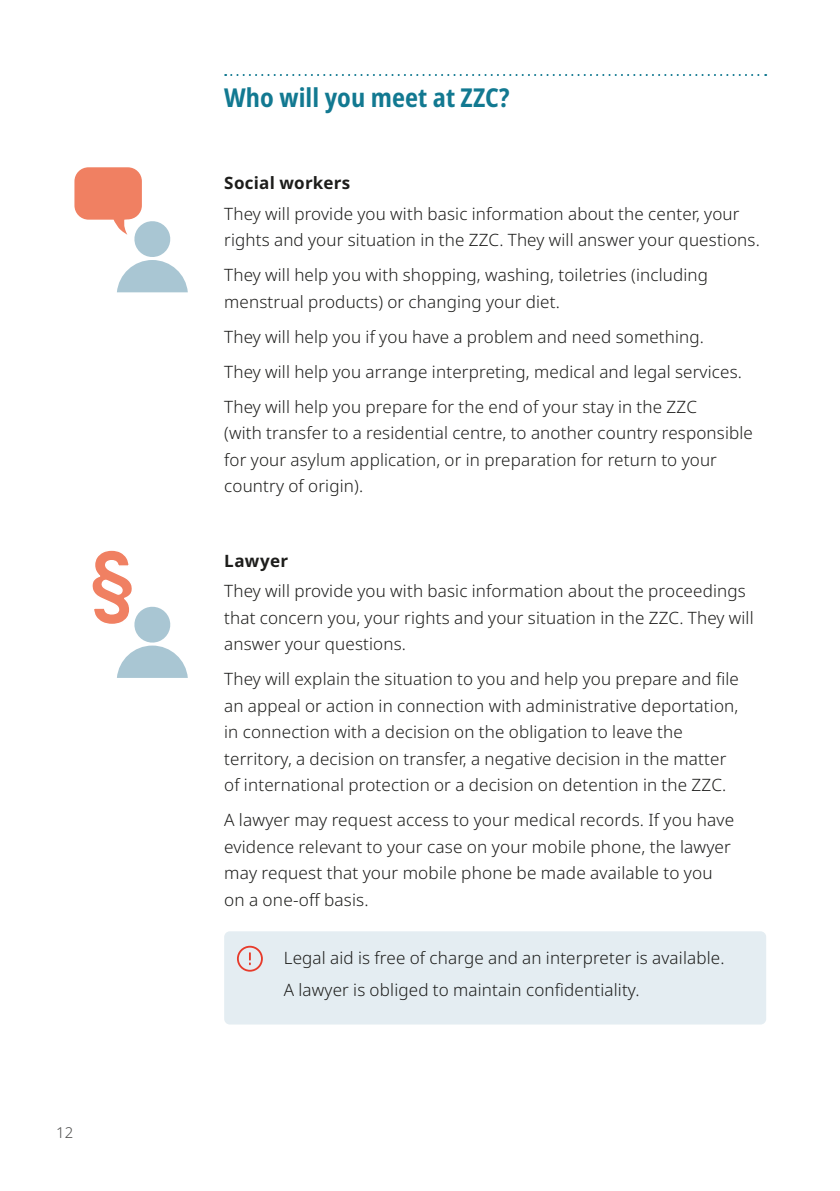
<style>
.page{position:relative;width:840px;height:1191px;background:#fff}
.page>*{position:absolute;margin:0;border:0;box-sizing:border-box;transform-origin:0 0}
.t1{font:700 26px "Noto Sans Condensed";letter-spacing:.005em;color:#127991}
.t2{font:17px/26.6px "Noto Sans";letter-spacing:.01em;color:#1d1d1b}
.t3{font:15px "Noto Sans";color:#4a4a49}
</style>
<div class="page">
<svg style="left:225px;top:74px;width:540px;height:2px"></svg>
<div style="left:224px;top:931px;width:541px;height:93px;background:#e4edf2;border-radius:6px"></div>
<svg style="left:237px;top:945px;width:26px;height:26px"></svg>
<svg style="left:74px;top:167px;width:114px;height:125px"></svg>
<svg style="left:92px;top:550px;width:96px;height:128px"></svg>
<p class="t3" style="left:56px;top:1121px;width:19px">12</p>
<h1 class="t1" style="left:224px;top:79px;width:286px">Who will you meet at ZZC?</h1>
<p class="t2" style="left:224px;top:168px;width:516px;line-height:30.8px">Social workers<br>They will provide you with basic information about the center, your</p>
<p class="t2" style="left:224px;top:223px;width:537px;line-height:35px">rights and your situation in the ZZC. They will answer your questions.<br>They will help you with shopping, washing, toiletries (including</p>
<p class="t2" style="left:224px;top:284px;width:519px;line-height:35px">menstrual products) or changing your diet.<br>They will help you if you have a problem and need something.<br>They will help you arrange interpreting, medical and legal services.<br>They will help you prepare for the end of your stay in the ZZC</p>
<p class="t2" style="left:224px;top:420px;width:530px">(with transfer to a residential centre, to another country responsible for your asylum application, or in preparation for return to your country of origin).</p>
<p class="t2" style="left:224px;top:545px;width:523px;line-height:30.8px">Lawyer<br>They will provide you with basic information about the proceedings</p>
<p class="t2" style="left:224px;top:605px;width:530px">that concern you, your rights and your situation in the ZZC. They will answer your questions.</p>
<p class="t2" style="left:224px;top:666px;width:516px">They will explain the situation to you and help you prepare and file an appeal or action in connection with administrative deportation, in connection with a decision on the obligation to leave the territory, a decision on transfer, a negative decision in the matter of international protection or a decision on detention in the ZZC.</p>
<p class="t2" style="left:224px;top:807px;width:511px">A lawyer may request access to your medical records. If you have evidence relevant to your case on your mobile phone, the lawyer may request that your mobile phone be made available to you on a one-off basis.</p>
<p class="t2" style="left:283px;top:941px;width:442px;line-height:32.6px">Legal aid is free of charge and an interpreter is available.<br>A lawyer is obliged to maintain confidentiality.</p>
</div>
